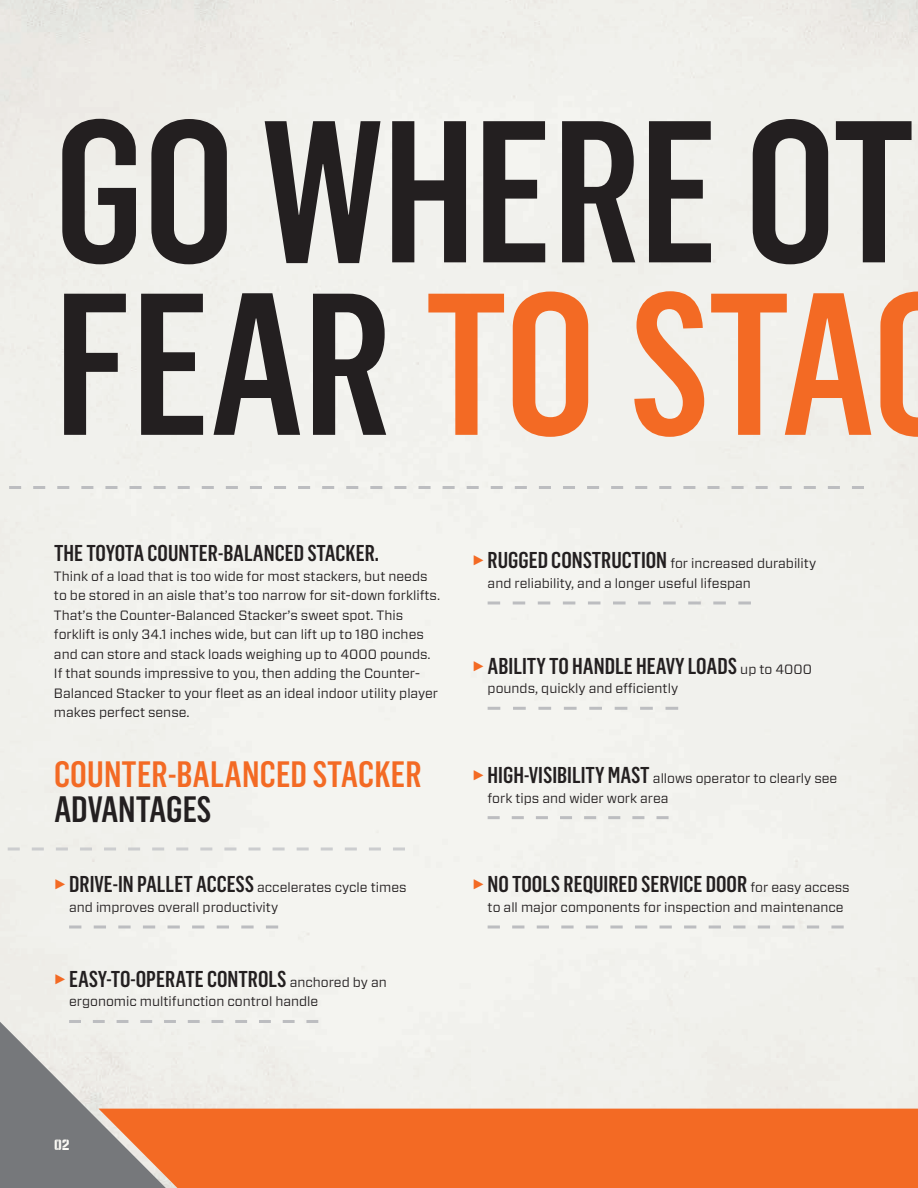
<style>
.page{position:relative;width:918px;height:1188px;background:#fff}
.page>*{position:absolute;margin:0;border:0;box-sizing:border-box;transform-origin:0 0}
.t1{font:500 198px/172.5px "Flama Condensed";letter-spacing:-.015em;color:#231f20}
.body_copy{font:500 36px/34.5px "Flama Condensed";letter-spacing:.005em;color:#f36a24}
.t2{font:500 22.5px "Flama Condensed";color:#231f20}
.t3{font:15px "Numbers Prospekt";color:#fbfaf5}
.t4{font:13.5px/19.5px "Forza";color:#231f20}
.s1{color:#f36a24}
.s2{color:#231f20}
.s3{font-family:"Flama Condensed";font-weight:500;font-size:30px;color:#f36a24}
.s4{font-family:"Flama Condensed";font-weight:500;font-size:22.5px}
.s5{font-size:30px;color:#f36a24}
.s6{font-family:"Forza";font-weight:400;font-size:13.5px}
</style>
<div class="page">
<div style="left:318px;top:1109px;width:600px;height:79px;background:#f36a24"></div>
<svg style="left:0;top:848px;width:405px;height:2px"></svg>
<svg style="left:0;top:486px;width:864px;height:3px;background:#d6d7d6"></svg>
<svg style="left:69px;top:925px;width:209px;height:3px"></svg>
<svg style="left:0;top:1008px;width:318px;height:180px;background:#d2b09d"></svg>
<svg style="left:488px;top:601px;width:263px;height:3px"></svg>
<svg style="left:488px;top:707px;width:190px;height:3px"></svg>
<svg style="left:488px;top:816px;width:181px;height:3px"></svg>
<svg style="left:488px;top:925px;width:356px;height:3px"></svg>
<p class="t1" style="left:54px;top:100px;width:908px">GO WHERE OT<br>FEAR <span class="s1">TO STAC</span></p>
<p class="t2" style="left:54px;top:539px;width:327px">THE TOYOTA COUNTER-BALANCED STACKER.</p>
<p class="t4" style="left:54px;top:566px;width:388px">Think of a load that is too wide for most stackers, but needs to be stored in an aisle that’s too narrow for sit-down forklifts.<br>That’s the Counter-Balanced Stacker’s sweet spot. This forklift is only 34.1 inches wide, but can lift up to 180 inches and can store and stack loads weighing up to 4000 pounds.<br>If that sounds impressive to you, then adding the Counter-Balanced Stacker to your fleet as an ideal indoor utility player makes perfect sense.</p>
<p class="body_copy" style="left:54px;top:756px;width:369px">COUNTER-BALANCED STACKER<br><span class="s2">ADVANTAGES</span></p>
<p class="t4" style="left:69px;top:878px;width:339px;text-indent:-15px"><span class="s3">►</span> <span class="s4">DRIVE-IN PALLET ACCESS</span> accelerates cycle times and improves overall productivity</p>
<p class="t2" style="left:54px;top:965px;width:334px"><span class="s5">►</span>EASY-TO-OPERATE CONTROLS <span class="s6">anchored by an</span></p>
<p class="t4" style="left:69px;top:992px;width:251px">ergonomic multifunction control handle</p>
<p class="t4" style="left:488px;top:554px;width:330px;text-indent:-15px"><span class="s3">►</span> <span class="s4">RUGGED CONSTRUCTION</span> for increased durability and reliability, and a longer useful lifespan</p>
<p class="t2" style="left:473px;top:652px;width:341px"><span class="s5">►</span> ABILITY TO HANDLE HEAVY LOADS <span class="s6">up to 4000</span></p>
<p class="t4" style="left:488px;top:679px;width:192px">pounds, quickly and efficiently</p>
<p class="t4" style="left:488px;top:769px;width:351px;text-indent:-15px"><span class="s3">►</span> <span class="s4">HIGH-VISIBILITY MAST</span> allows operator to clearly see fork tips and wider work area</p>
<p class="t2" style="left:473px;top:870px;width:379px"><span class="s5">►</span> NO TOOLS REQUIRED SERVICE DOOR <span class="s6">for easy access</span></p>
<p class="t4" style="left:488px;top:897px;width:358px">to all major components for inspection and maintenance</p>
<p class="t3" style="left:54px;top:1138px;width:17px">02</p>
</div>
